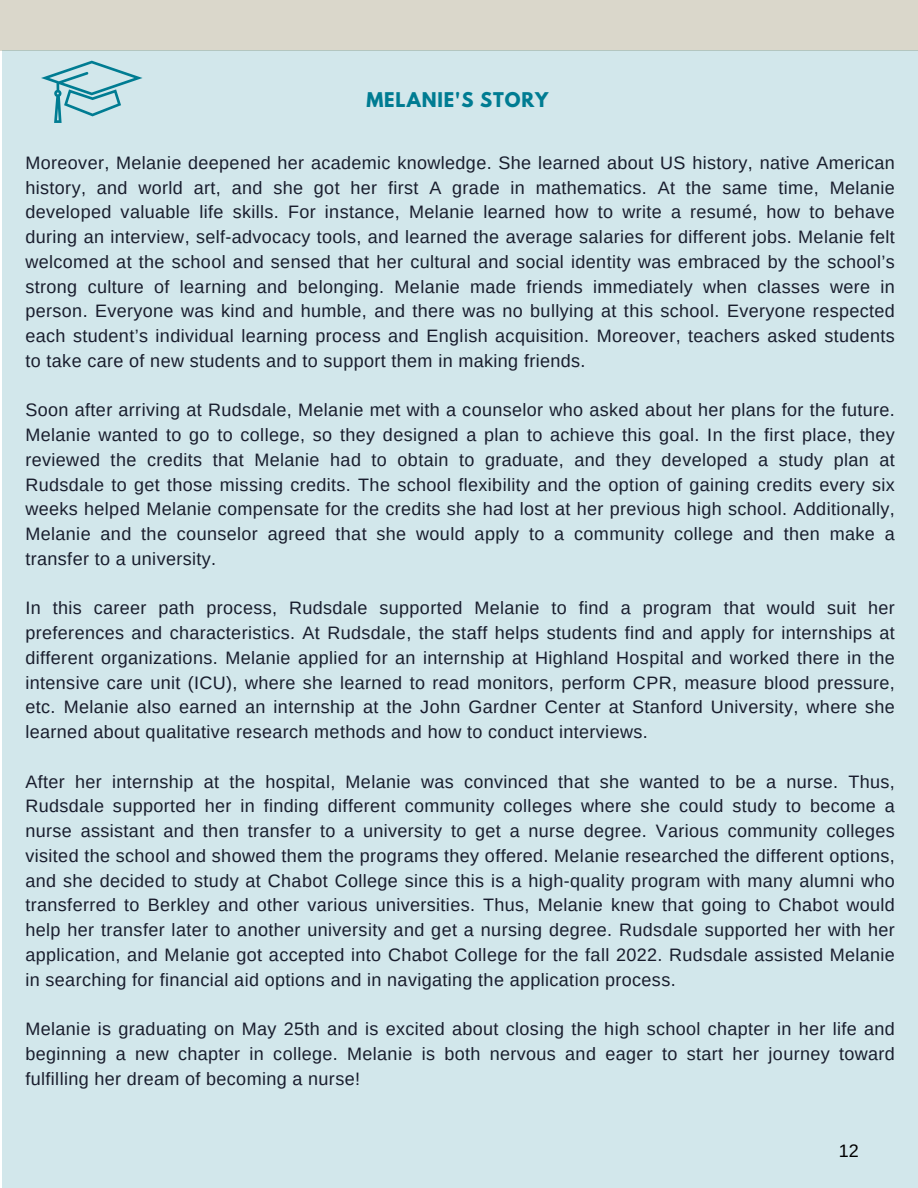
<style>
.page{position:relative;width:918px;height:1188px;background:#fff}
.page>*{position:absolute;margin:0;border:0;box-sizing:border-box;transform-origin:0 0}
.t1{font:18px/24.8px "Arimo";letter-spacing:.02em;color:#191d2d;text-align:justify}
.t2{font:700 18px "League Spartan";letter-spacing:.05em;color:#007c92}
.t3{font:18px "Arimo";color:#000}
</style>
<div class="page">
<div style="left:0;top:0;width:918px;height:51px;background:#dad7cb"></div>
<div style="left:2px;top:51px;width:916px;height:1137px;background:#d2e7eb"></div>
<svg style="left:41px;top:61px;width:101px;height:62px"></svg>
<p class="t2" style="left:366px;top:91px;width:184px">MELANIE'S STORY</p>
<p class="t1" style="left:26px;top:150px;width:871px">Moreover, Melanie deepened her academic knowledge. She learned about US history, native American history, and world art, and she got her first A grade in mathematics. At the same time, Melanie developed valuable life skills. For instance, Melanie learned how to write a resumé, how to behave during an interview, self-advocacy tools, and learned the average salaries for different jobs. Melanie felt welcomed at the school and sensed that her cultural and social identity was embraced by the school’s strong culture of learning and belonging. Melanie made friends immediately when classes were in person. Everyone was kind and humble, and there was no bullying at this school. Everyone respected each student’s individual learning process and English acquisition. Moreover, teachers asked students to take care of new students and to support them in making friends.</p>
<p class="t1" style="left:26px;top:398px;width:871px">Soon after arriving at Rudsdale, Melanie met with a counselor who asked about her plans for the future.<br>Melanie wanted to go to college, so they designed a plan to achieve this goal. In the first place, they reviewed the credits that Melanie had to obtain to graduate, and they developed a study plan at Rudsdale to get those missing credits. The school flexibility and the option of gaining credits every six weeks helped Melanie compensate for the credits she had lost at her previous high school. Additionally, Melanie and the counselor agreed that she would apply to a community college and then make a transfer to a university.</p>
<p class="t1" style="left:26px;top:596px;width:871px">In this career path process, Rudsdale supported Melanie to find a program that would suit her preferences and characteristics. At Rudsdale, the staff helps students find and apply for internships at different organizations. Melanie applied for an internship at Highland Hospital and worked there in the intensive care unit (ICU), where she learned to read monitors, perform CPR, measure blood pressure, etc. Melanie also earned an internship at the John Gardner Center at Stanford University, where she learned about qualitative research methods and how to conduct interviews.</p>
<p class="t1" style="left:26px;top:769px;width:871px">After her internship at the hospital, Melanie was convinced that she wanted to be a nurse. Thus, Rudsdale supported her in finding different community colleges where she could study to become a nurse assistant and then transfer to a university to get a nurse degree. Various community colleges visited the school and showed them the programs they offered. Melanie researched the different options, and she decided to study at Chabot College since this is a high-quality program with many alumni who transferred to Berkley and other various universities. Thus, Melanie knew that going to Chabot would help her transfer later to another university and get a nursing degree. Rudsdale supported her with her application, and Melanie got accepted into Chabot College for the fall 2022. Rudsdale assisted Melanie in searching for financial aid options and in navigating the application process.</p>
<p class="t1" style="left:26px;top:1017px;width:871px">Melanie is graduating on May 25th and is excited about closing the high school chapter in her life and beginning a new chapter in college. Melanie is both nervous and eager to start her journey toward fulfilling her dream of becoming a nurse!</p>
<p class="t3" style="left:839px;top:1141px;width:22px">12</p>
</div>
